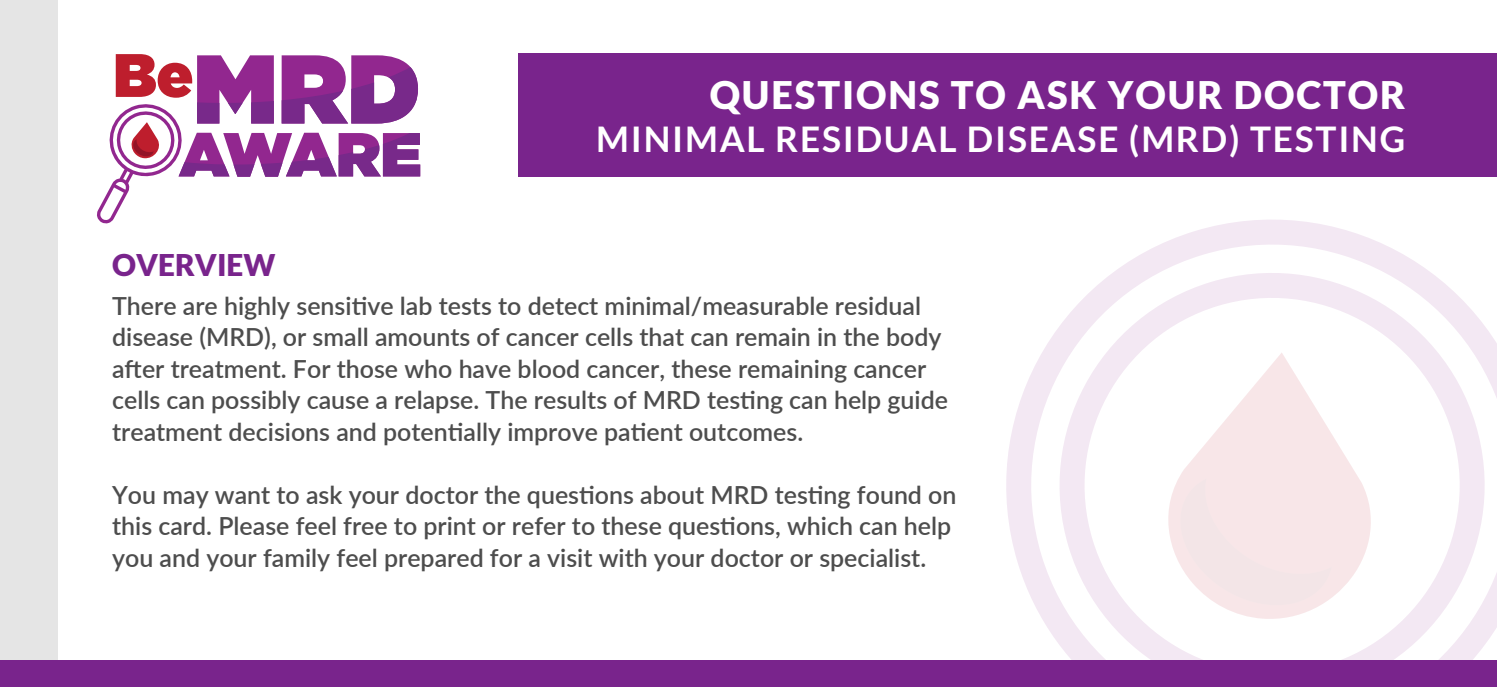
<style>
.page{position:relative;width:1497px;height:687px;background:#fff}
.page>*{position:absolute;margin:0;border:0;box-sizing:border-box;transform-origin:0 0}
.t1{font:900 38.02px "Lato";letter-spacing:.05em;color:#fff}
.t2{font:700 35.32px "Lato";letter-spacing:.05em;color:#fff}
.t3{font:900 29.93px "Lato";color:#79248c}
.t4{font:600 24.97px/31.5px "Lato";color:#4d4d4d}
</style>
<div class="page">
<svg style="left:1006px;top:220px;width:385px;height:385px"></svg>
<svg style="left:1035px;top:248px;width:462px;height:412px"></svg>
<svg style="left:1158px;top:352px;width:236px;height:272px"></svg>
<div style="left:1179px;top:478px;width:153px;height:127px;background:#f8e6e8"></div>
<div style="left:0;top:0;width:58px;height:687px;background:#e5e5e5"></div>
<div style="left:0;top:660px;width:1497px;height:27px;background:#79248c"></div>
<div style="left:519px;top:54px;width:978px;height:123px;background:#79248c"></div>
<svg style="left:97px;top:54px;width:323px;height:170px"></svg>
<h1 class="t1" style="left:710px;top:73px;width:697px">QUESTIONS TO ASK YOUR DOCTOR</h1>
<h2 class="t2" style="left:596px;top:119px;width:811px">MINIMAL RESIDUAL DISEASE (MRD) TESTING</h2>
<p class="t3" style="left:112px;top:248px;width:165px">OVERVIEW</p>
<p class="t4" style="left:112px;top:289px;width:837px">There are highly sensitive lab tests to detect minimal/measurable residual disease (MRD), or small amounts of cancer cells that can remain in the body after treatment. For those who have blood cancer, these remaining cancer cells can possibly cause a relapse. The results of MRD testing can help guide treatment decisions and potentially improve patient outcomes.</p>
<p class="t4" style="left:112px;top:478px;width:846px">You may want to ask your doctor the questions about MRD testing found on this card. Please feel free to print or refer to these questions, which can help you and your family feel prepared for a visit with your doctor or specialist.</p>
</div>
